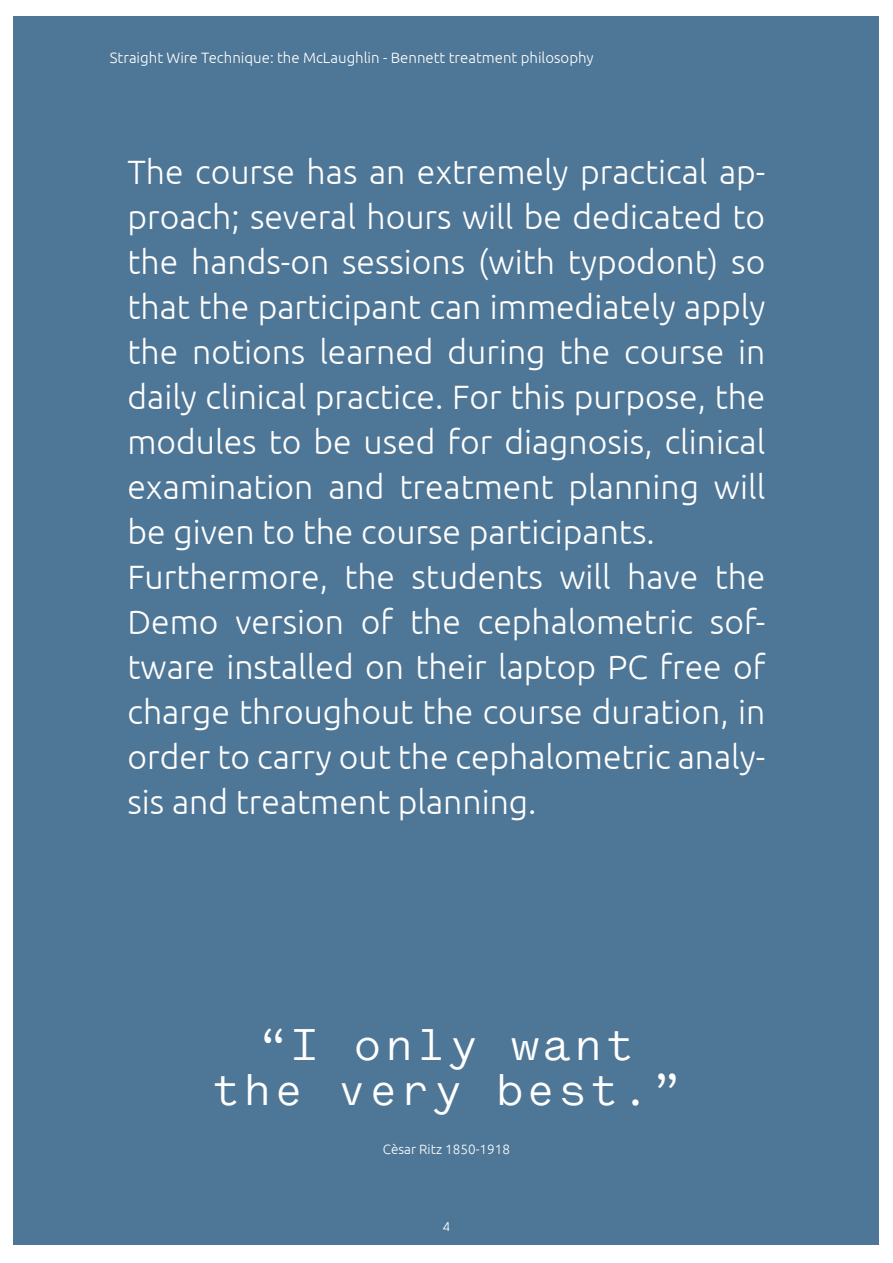
<style>
.page{position:relative;width:893px;height:1263px;background:#fff}
.page>*{position:absolute;margin:0;border:0;box-sizing:border-box;transform-origin:0 0}
.t1{font:45px/45px "Lettera Mono LL";color:#fff;text-align:center}
.t2{font:300 33.75px/45px "Ubuntu";color:#fff}
.t3{font:300 15px "Ubuntu";color:#fff}
.t4{font:300 13.5px "Ubuntu";color:#fff}
.t5{font:12px "Avant Garde";color:#fff}
</style>
<div class="page">
<div style="left:14px;top:16px;width:865px;height:1229px;background:#4e7696"></div>
<p class="t3" style="left:110px;top:49px;width:485px">Straight Wire Technique: the McLaughlin - Bennett treatment philosophy</p>
<p class="t2" style="left:127px;top:148px;width:639px">The course has an extremely practical ap&shy;proach; several hours will be dedicated to the hands-on sessions (with typodont) so that the participant can immediately apply the notions learned during the course in daily clinical practice. For this purpose, the modules to be used for diagnosis, clinical examination and treatment planning will be given to the course participants.<br>Furthermore, the students will have the Demo version of the cephalometric sof&shy;tware installed on their laptop PC free of charge throughout the course duration, in order to carry out the cephalometric analy&shy;sis and treatment planning.</p>
<h1 class="t1" style="left:210px;top:1022px;width:474px">“I only want the very best.”</h1>
<p class="t4" style="left:383px;top:1141px;width:129px">Cèsar Ritz 1850-1918</p>
<p class="t5" style="left:443px;top:1219px;width:8px">4</p>
</div>
